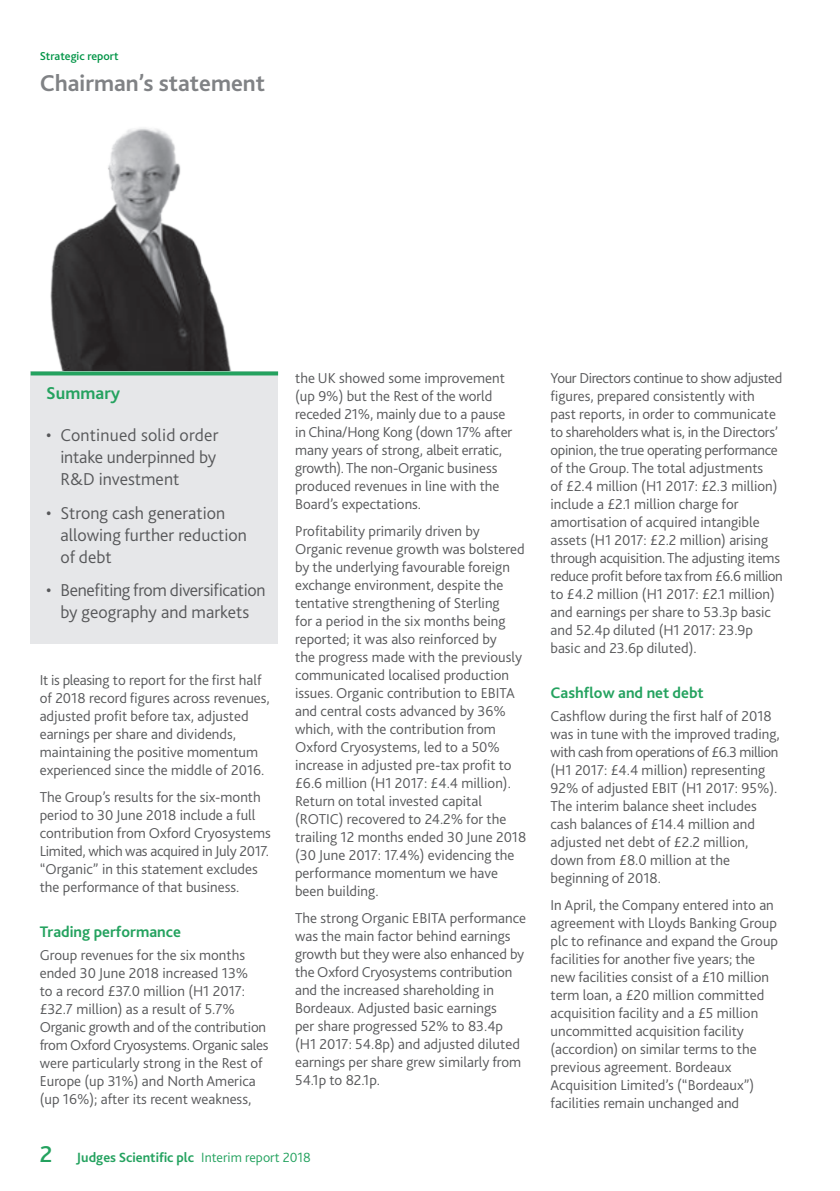
<style>
.page{position:relative;width:840px;height:1191px;background:#fff}
.page>*{position:absolute;margin:0;border:0;box-sizing:border-box;transform-origin:0 0}
.t1{font:700 24px "Bliss 2";color:#808285}
.t2{font:300 18px/22px "Bliss 2";color:#57585a}
.t3{font:300 18px/22px "Bliss 2";letter-spacing:-.02em;color:#57585a;text-align:center}
.t4{font:700 18px "Bliss 2";color:#24a25f}
.t5{font:700 16px "Bliss 2";color:#24a25f}
.t6{font:300 15px/18px "Bliss 2";color:#57585a}
.t7{font:700 14px "Bliss 2";color:#24a25f}
.t8{font:500 12px "Bliss 2";color:#009446}
.s1{font-weight:500;font-size:24px}
.s2{font-weight:300}
</style>
<div class="page">
<img style="left:50px;top:128px;width:182px;height:243px">
<div style="left:31px;top:371px;width:247px;height:272px;background:#e6e7e9"></div>
<svg style="left:31px;top:371px;width:247px;height:4px"></svg>
<p class="t8" style="left:40px;top:49px;width:80px">Strategic report</p>
<h1 class="t1" style="left:40px;top:68px;width:227px">Chairman’s statement</h1>
<p class="t4" style="left:46px;top:382px;width:75px">Summary</p>
<p class="t2" style="left:60px;top:424px;width:159px;text-indent:-14px">• Continued solid order intake underpinned by<br>R&amp;D investment</p>
<p class="t2" style="left:60px;top:501px;width:188px;text-indent:-14px">• Strong cash generation allowing further reduction of debt</p>
<p class="t3" style="left:46px;top:579px;width:221px">• Benefiting from diversification by geography and markets</p>
<p class="t6" style="left:40px;top:671px;width:231px">It is pleasing to report for the first half of 2018 record figures across revenues, adjusted profit before tax, adjusted earnings per share and dividends, maintaining the positive momentum experienced since the middle of 2016.</p>
<p class="t6" style="left:40px;top:788px;width:232px">The Group’s results for the six-month period to 30 June 2018 include a full contribution from Oxford Cryosystems Limited, which was acquired in July 2017. “Organic” in this statement excludes the performance of that business.</p>
<p class="t5" style="left:40px;top:922px;width:143px">Trading performance</p>
<p class="t6" style="left:40px;top:945px;width:230px">Group revenues for the six months ended 30 June 2018 increased 13%<br>to a record £37.0 million (H1 2017: £32.7 million) as a result of 5.7% Organic growth and of the contribution from Oxford Cryosystems. Organic sales were particularly strong in the Rest of Europe (up 31%) and North America (up 16%); after its recent weakness,</p>
<p class="t6" style="left:295px;top:369px;width:218px">the UK showed some improvement (up 9%) but the Rest of the world receded 21%, mainly due to a pause in China/Hong Kong (down 17% after many years of strong, albeit erratic, growth). The non-Organic business produced revenues in line with the<br>Board’s expectations.</p>
<p class="t6" style="left:295px;top:522px;width:232px">Profitability primarily driven by Organic revenue growth was bolstered by the underlying favourable foreign exchange environment, despite the tentative strengthening of Sterling<br>for a period in the six months being reported; it was also reinforced by<br>the progress made with the previously communicated localised production issues. Organic contribution to EBITA and central costs advanced by 36% which, with the contribution from Oxford Cryosystems, led to a 50% increase in adjusted pre-tax profit to £6.6 million (H1 2017: £4.4 million).<br>Return on total invested capital (ROTIC) recovered to 24.2% for the trailing 12 months ended 30 June 2018 (30 June 2017: 17.4%) evidencing the performance momentum we have been building.</p>
<p class="t6" style="left:295px;top:909px;width:232px">The strong Organic EBITA performance was the main factor behind earnings growth but they were also enhanced by the Oxford Cryosystems contribution and the increased shareholding in Bordeaux. Adjusted basic earnings<br>per share progressed 52% to 83.4p (H1 2017: 54.8p) and adjusted diluted earnings per share grew similarly from 54.1p to 82.1p.</p>
<p class="t7" style="left:40px;top:1148px;width:272px"><span class="s1">2</span> Judges Scientific plc <span class="s2">Interim report 2018</span></p>
<p class="t6" style="left:550px;top:369px;width:234px">Your Directors continue to show adjusted figures, prepared consistently with past reports, in order to communicate to shareholders what is, in the Directors’ opinion, the true operating performance of the Group. The total adjustments<br>of £2.4 million (H1 2017: £2.3 million) include a £2.1 million charge for amortisation of acquired intangible assets (H1 2017: £2.2 million) arising through acquisition. The adjusting items reduce profit before tax from £6.6 million to £4.2 million (H1 2017: £2.1 million) and earnings per share to 53.3p basic and 52.4p diluted (H1 2017: 23.9p basic and 23.6p diluted).</p>
<p class="t5" style="left:550px;top:682px;width:155px">Cashflow and net debt</p>
<p class="t6" style="left:550px;top:706px;width:231px">Cashflow during the first half of 2018 was in tune with the improved trading, with cash from operations of £6.3 million (H1 2017: £4.4 million) representing 92% of adjusted EBIT (H1 2017: 95%).<br>The interim balance sheet includes cash balances of £14.4 million and adjusted net debt of £2.2 million, down from £8.0 million at the beginning of 2018.</p>
<p class="t6" style="left:550px;top:895px;width:229px">In April, the Company entered into an agreement with Lloyds Banking Group plc to refinance and expand the Group facilities for another five years; the new facilities consist of a £10 million term loan, a £20 million committed acquisition facility and a £5 million uncommitted acquisition facility (accordion) on similar terms to the previous agreement. Bordeaux Acquisition Limited’s (“Bordeaux”) facilities remain unchanged and</p>
</div>
